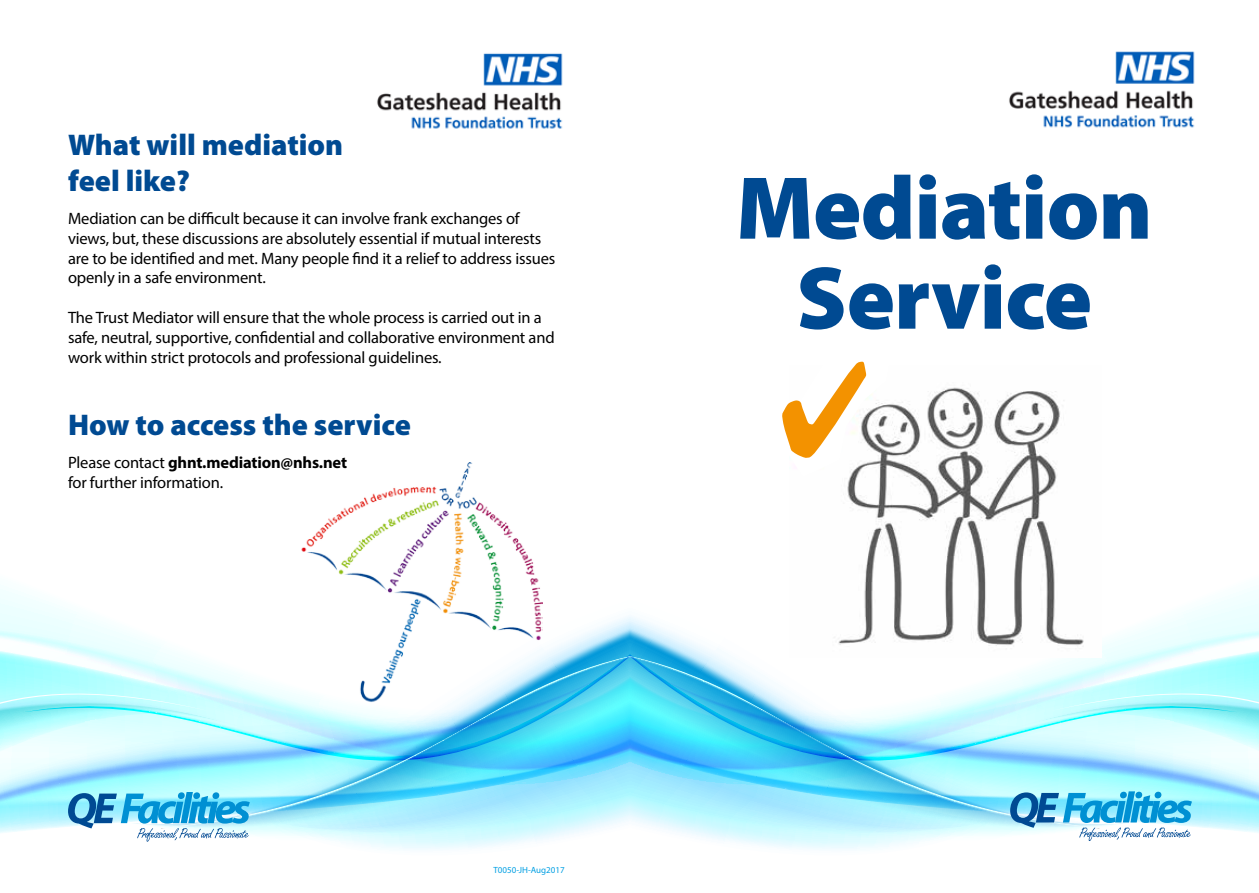
<style>
.page{position:relative;width:1259px;height:893px;background:#fff}
.page>*{position:absolute;margin:0;border:0;box-sizing:border-box;transform-origin:0 0}
.t1{font:900 90px/90px "Myriad Pro";letter-spacing:-.01em;color:#004a92;text-align:center}
.t2{font:900 30px/36px "Myriad Pro";color:#004a92}
.t3{font:16.5px/19.8px "Myriad Pro";letter-spacing:-.01em;color:#000}
.t4{font:9px "Myriad Pro";color:#009fe3}
.s1{font-weight:700}
</style>
<div class="page">
<img style="left:1009px;top:51px;width:186px;height:77px">
<svg style="left:1156px;top:589px;width:103px;height:53px"></svg>
<svg style="left:1237px;top:651px;width:22px;height:42px"></svg>
<svg style="left:630px;top:616px;width:366px;height:234px"></svg>
<svg style="left:630px;top:625px;width:607px;height:68px"></svg>
<svg style="left:630px;top:652px;width:469px;height:176px"></svg>
<img style="left:789px;top:387px;width:312px;height:270px">
<svg style="left:0;top:589px;width:114px;height:55px"></svg>
<svg style="left:0;top:651px;width:22px;height:43px"></svg>
<svg style="left:264px;top:602px;width:365px;height:248px"></svg>
<svg style="left:22px;top:644px;width:607px;height:50px"></svg>
<svg style="left:160px;top:652px;width:469px;height:176px"></svg>
<svg style="left:782px;top:361px;width:108px;height:116px"></svg>
<img style="left:377px;top:53px;width:186px;height:76px">
<svg style="left:1010px;top:693px;width:249px;height:148px"></svg>
<svg style="left:0;top:694px;width:250px;height:148px"></svg>
<img style="left:300px;top:462px;width:242px;height:242px">
<h2 class="t2" style="left:68px;top:128px;width:277px">What will mediation feel like?</h2>
<p class="t3" style="left:68px;top:208px;width:489px">Mediation can be difficult because it can involve frank exchanges of views, but, these discussions are absolutely essential if mutual interests are to be identified and met. Many people find it a relief to address issues openly in a safe environment.</p>
<p class="t3" style="left:68px;top:307px;width:488px">The Trust Mediator will ensure that the whole process is carried out in a safe, neutral, supportive, confidential and collaborative environment and work within strict protocols and professional guidelines.</p>
<h2 class="t2" style="left:68px;top:407px;width:344px">How to access the service</h2>
<p class="t3" style="left:68px;top:452px;width:281px">Please contact <span class="s1">ghnt.mediation@nhs.net </span>for further information.</p>
<p class="t4" style="left:493px;top:865px;width:73px">T0050-JH-Aug2017</p>
<h1 class="t1" style="left:736px;top:164px;width:418px">Mediation<br>Service</h1>
</div>
